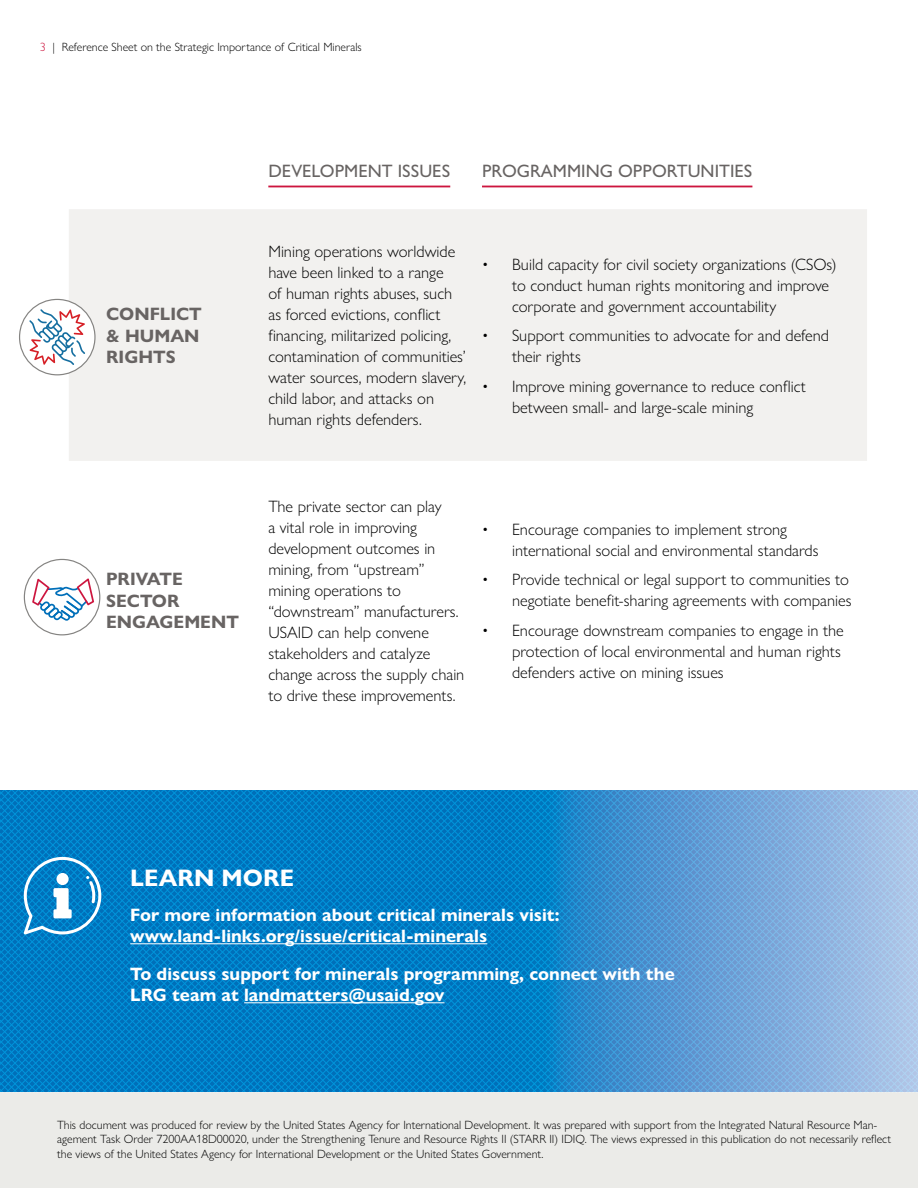
<style>
.page{position:relative;width:918px;height:1188px;background:#fff}
.page>*{position:absolute;margin:0;border:0;box-sizing:border-box;transform-origin:0 0}
.t1{font:700 24px "Gill Sans Nova";color:#fff}
.BT{font:700 18px/21px "Gill Sans Nova";color:#fff}
.TBL_H2{font:700 18px/21.6px "Gill Sans Nova";color:#686463}
.TBL_h1{font:500 18px "Gill Sans Nova";color:#686463}
.BT-2{font:300 16.5px/21px "Gill Sans Nova";color:#000}
.Footnote_text{font:300 12px/14.4px "Gill Sans Nova";color:#000}
.s1{color:#cd163f}
</style>
<div class="page">
<div style="left:0;top:1092px;width:918px;height:96px;background:#ebebe8"></div>
<svg style="left:0;top:791px;width:918px;height:301px;background:#2b8dcd"></svg>
<hr style="left:130px;top:943px;width:357px;height:1px;background:#fff">
<hr style="left:244px;top:1002px;width:201px;height:1px;background:#fff">
<div style="left:69px;top:209px;width:798px;height:252px;background:#f2f1ef"></div>
<hr style="left:268px;top:186px;width:182px;height:1px;background:#cd163f">
<hr style="left:482px;top:186px;width:270px;height:1px;background:#cd163f">
<svg style="left:24px;top:857px;width:77px;height:77px"></svg>
<div style="left:24px;top:559px;width:76px;height:76px;border:1px solid #858482;border-radius:50%"></div>
<svg style="left:32px;top:578px;width:62px;height:43px"></svg>
<div style="left:20px;top:299px;width:75px;height:76px;background:#fff;border-radius:50%"></div>
<div style="left:19px;top:299px;width:77px;height:76px;border:1px solid #858482;border-radius:50%"></div>
<svg style="left:29px;top:309px;width:56px;height:56px"></svg>
<p class="Footnote_text" style="left:40px;top:39px;width:323px"><span class="s1">3</span> | Reference Sheet on the Strategic Importance of Critical Minerals</p>
<p class="TBL_H2" style="left:106px;top:303px;width:97px">CONFLICT &amp; HUMAN<br>RIGHTS</p>
<p class="TBL_H2" style="left:106px;top:568px;width:134px">PRIVATE<br>SECTOR<br>ENGAGEMENT</p>
<p class="TBL_h1" style="left:268px;top:160px;width:183px">DEVELOPMENT ISSUES</p>
<p class="TBL_h1" style="left:482px;top:160px;width:272px">PROGRAMMING OPPORTUNITIES</p>
<p class="BT-2" style="left:268px;top:241px;width:200px">Mining operations worldwide have been linked to a range<br>of human rights abuses, such as forced evictions, conflict financing, militarized policing, contamination of communities’ water sources, modern slavery, child labor, and attacks on human rights defenders.</p>
<p class="BT-2" style="left:512px;top:253px;width:326px;text-indent:-30px">• Build capacity for civil society organizations (CSOs) to conduct human rights monitoring and improve corporate and government accountability</p>
<p class="BT-2" style="left:512px;top:325px;width:319px;text-indent:-30px">• Support communities to advocate for and defend their rights</p>
<p class="BT-2" style="left:512px;top:375px;width:295px;text-indent:-30px">• Improve mining governance to reduce conflict between small- and large-scale mining</p>
<p class="BT-2" style="left:268px;top:495px;width:198px">The private sector can play<br>a vital role in improving development outcomes in mining, from “upstream” mining operations to “downstream” manufacturers.<br>USAID can help convene stakeholders and catalyze change across the supply chain to drive these improvements.</p>
<p class="BT-2" style="left:512px;top:518px;width:308px;text-indent:-30px">• Encourage companies to implement strong international social and environmental standards</p>
<p class="BT-2" style="left:482px;top:569px;width:371px;text-align:right">• Provide technical or legal support to communities to negotiate benefit-sharing agreements with companies</p>
<p class="BT-2" style="left:512px;top:619px;width:333px;text-indent:-30px">• Encourage downstream companies to engage in the protection of local environmental and human rights defenders active on mining issues</p>
<h1 class="t1" style="left:130px;top:863px;width:165px">LEARN MORE</h1>
<p class="BT" style="left:130px;top:904px;width:431px">For more information about critical minerals visit: www.land-links.org/issue/critical-minerals</p>
<p class="BT" style="left:130px;top:963px;width:546px">To discuss support for minerals programming, connect with the<br>LRG team at landmatters@usaid.gov</p>
<p class="Footnote_text" style="left:57px;top:1118px;width:835px">This document was produced for review by the United States Agency for International Development. It was prepared with support from the Integrated Natural Resource Man&shy;agement Task Order 7200AA18D00020, under the Strengthening Tenure and Resource Rights II (STARR II) IDIQ. The views expressed in this publication do not necessarily reflect the views of the United States Agency for International Development or the United States Government.</p>
<p class="Footnote_text" style="left:40px;top:1150px;width:323px"><span class="s1">3</span> | Reference Sheet on the Strategic Importance of Critical Minerals</p>
</div>
